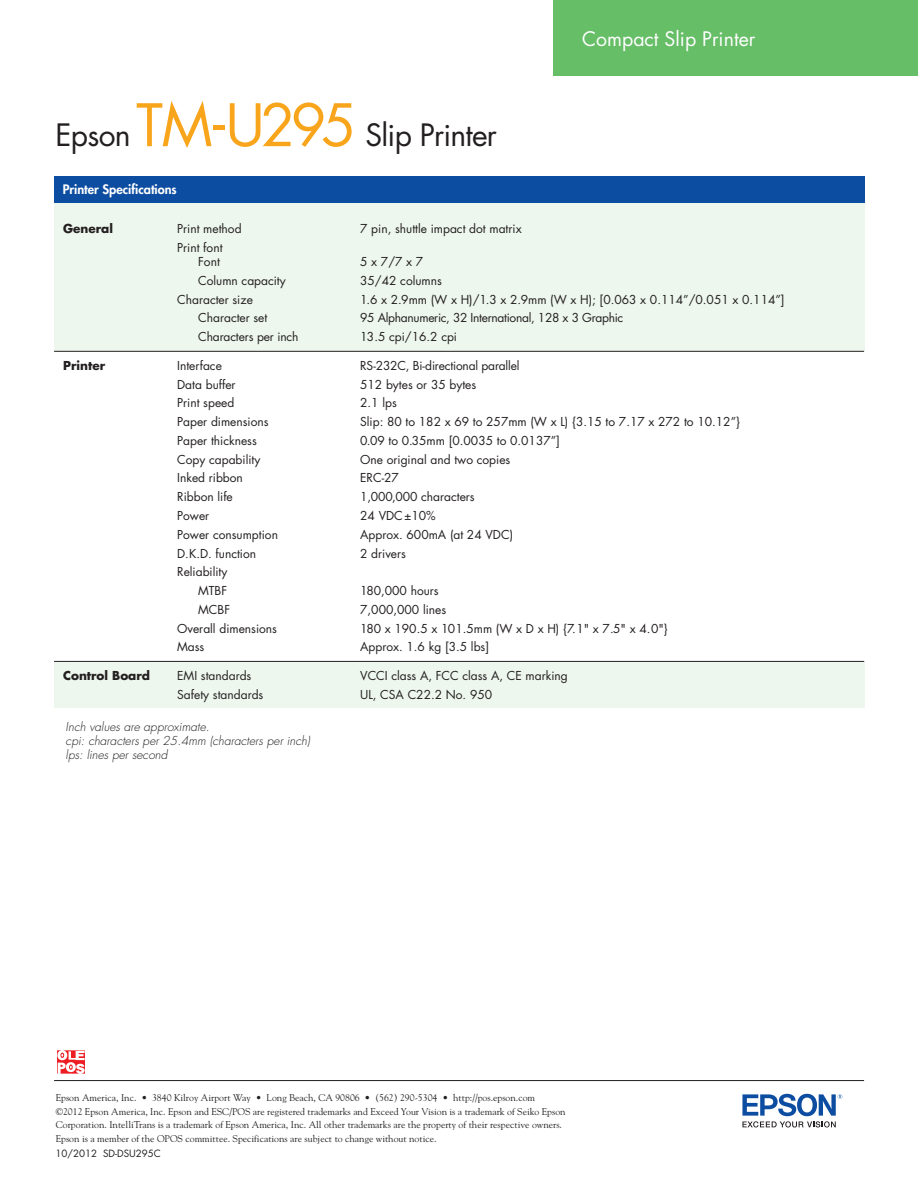
<style>
.page{position:relative;width:918px;height:1188px;background:#fff}
.page>*{position:absolute;margin:0;border:0;box-sizing:border-box;transform-origin:0 0}
.t1{font:30px "Futura";letter-spacing:-.025em;color:#231f20}
.t2{font:19.5px "Futura";color:#fff}
.t3{font:800 12.75px "Futura";color:#fff}
.t4{font:12px/14.2px "Futura";color:#231f20;text-align:right}
.t5{font:italic 300 12px/14.2px "Futura";color:#231f20}
.t6{font:12px "Futura";letter-spacing:-.025em;color:#231f20}
.t7{font:700 12px "Futura";color:#231f20}
.t8{font:9.75px/13.5px "Goudy";color:#231f20}
.t9{font:9.75px "Futura";color:#231f20}
.s1{font-size:57px;color:#f9a51b}
</style>
<div class="page">
<div style="left:554px;top:0;width:364px;height:76px;background:#66be67"></div>
<div style="left:54px;top:203px;width:810px;height:148px;background:#edf7ed"></div>
<div style="left:54px;top:661px;width:810px;height:47px;background:#edf7ed"></div>
<div style="left:54px;top:176px;width:810px;height:27px;background:#0d4da1"></div>
<hr style="left:54px;top:351px;width:810px;height:1px;background:#231f20">
<hr style="left:54px;top:661px;width:810px;height:1px;background:#231f20">
<hr style="left:54px;top:1080px;width:810px;height:1px;background:#231f20">
<svg style="left:57px;top:1050px;width:28px;height:24px"></svg>
<svg style="left:742px;top:1094px;width:100px;height:33px"></svg>
<h1 class="t1" style="left:56px;top:115px;width:443px">Epson <span class="s1">TM</span><sup>-</sup><span class="s1">U295</span> Slip Printer</h1>
<p class="t3" style="left:63px;top:181px;width:116px">Printer Specifications</p>
<p class="t7" style="left:63px;top:220px;width:51px">General</p>
<p class="t4" style="left:177px;top:221px;width:66px">Print method</p>
<p class="t4" style="left:360px;top:221px;width:163px">7 pin, shuttle impact dot matrix</p>
<p class="t4" style="left:177px;top:240px;width:47px">Print font<br>Font</p>
<p class="t4" style="left:360px;top:254px;width:65px">5x7/7x7</p>
<h2 class="t2" style="left:582px;top:25px;width:175px">Compact Slip Printer</h2>
<p class="t4" style="left:198px;top:273px;width:89px">Column capacity</p>
<p class="t4" style="left:360px;top:273px;width:83px">35/42 columns</p>
<p class="t4" style="left:177px;top:292px;width:77px">Character size</p>
<p class="t4" style="left:360px;top:292px;width:426px">1.6 x 2.9mm (W x H)/1.3 x 2.9mm (W x H); [0.063 x 0.114”/0.051 x 0.114”]</p>
<p class="t4" style="left:198px;top:311px;width:71px">Character set</p>
<p class="t6" style="left:360px;top:310px;width:265px">95 Alphanumeric, 32 International, 128 x 3 Graphic</p>
<p class="t4" style="left:198px;top:330px;width:102px">Characters per inch</p>
<p class="t4" style="left:360px;top:330px;width:98px">13.5 cpi/16.2 cpi</p>
<p class="t7" style="left:63px;top:357px;width:44px">Printer</p>
<p class="t4" style="left:177px;top:358px;width:46px">Interface</p>
<p class="t4" style="left:360px;top:358px;width:161px">RS-232C, Bi-directional parallel</p>
<p class="t4" style="left:177px;top:377px;width:60px">Data buffer</p>
<p class="t4" style="left:360px;top:377px;width:118px">512 bytes or 35 bytes</p>
<p class="t4" style="left:177px;top:396px;width:59px">Print speed</p>
<p class="t4" style="left:360px;top:396px;width:38px">2.1 lps</p>
<p class="t4" style="left:177px;top:414px;width:93px">Paper dimensions</p>
<p class="t4" style="left:360px;top:414px;width:381px">Slip: 80 to 182 x 69 to 257mm (W x L) {3.15 to 7.17 x 272 to 10.12”}</p>
<p class="t4" style="left:177px;top:433px;width:81px">Paper thickness</p>
<p class="t4" style="left:360px;top:433px;width:201px">0.09 to 0.35mm [0.0035 to 0.0137”]</p>
<p class="t4" style="left:177px;top:452px;width:85px">Copy capability</p>
<p class="t4" style="left:360px;top:452px;width:152px">One original and two copies</p>
<p class="t4" style="left:177px;top:471px;width:67px">Inked ribbon</p>
<p class="t4" style="left:360px;top:471px;width:40px">ERC-27</p>
<p class="t4" style="left:177px;top:490px;width:57px">Ribbon life</p>
<p class="t4" style="left:360px;top:490px;width:116px">1,000,000 characters</p>
<p class="t4" style="left:177px;top:508px;width:34px">Power</p>
<p class="t4" style="left:360px;top:508px;width:77px">24 VDC±10%</p>
<p class="t4" style="left:177px;top:527px;width:102px">Power consumption</p>
<p class="t4" style="left:360px;top:527px;width:154px">Approx. 600mA (at 24 VDC)</p>
<p class="t4" style="left:177px;top:546px;width:80px">D.K.D. function</p>
<p class="t4" style="left:360px;top:546px;width:47px">2 drivers</p>
<p class="t4" style="left:177px;top:562px;width:52px;line-height:18.8px">Reliability<br>MTBF</p>
<p class="t4" style="left:360px;top:583px;width:80px">180,000 hours</p>
<p class="t4" style="left:198px;top:602px;width:33px">MCBF</p>
<p class="t4" style="left:360px;top:602px;width:88px">7,000,000 lines</p>
<p class="t4" style="left:177px;top:621px;width:101px">Overall dimensions</p>
<p class="t4" style="left:360px;top:621px;width:309px">180 x 190.5 x 101.5mm (W x D x H) {7.1" x 7.5" x 4.0"}</p>
<p class="t4" style="left:177px;top:640px;width:29px">Mass</p>
<p class="t4" style="left:360px;top:640px;width:131px">Approx. 1.6 kg [3.5 lbs]</p>
<p class="t7" style="left:63px;top:667px;width:88px">Control Board</p>
<p class="t4" style="left:177px;top:668px;width:76px">EMI standards</p>
<p class="t4" style="left:360px;top:668px;width:209px">VCCI class A, FCC class A, CE marking</p>
<p class="t4" style="left:177px;top:687px;width:88px">Safety standards</p>
<p class="t4" style="left:360px;top:687px;width:133px">UL, CSA C22.2 No. 950</p>
<p class="t5" style="left:66px;top:720px;width:246px">Inch values are approximate.<br>cpi: characters per 25.4mm (characters per inch) lps: lines per second</p>
<p class="t8" style="left:56px;top:1091px;width:511px">Epson America, Inc. • 3840 Kilroy Airport Way • Long Beach, CA 90806 • (562) 290-5304 • http://pos.epson.com<br>©2012 Epson America, Inc. Epson and ESC/POS are registered trademarks and Exceed Your Vision is a trademark of Seiko Epson Corporation. IntelliTrans is a trademark of Epson America, Inc. All other trademarks are the property of their respective owners.<br>Epson is a member of the OPOS committee. Specifications are subject to change without notice.</p>
<p class="t9" style="left:56px;top:1146px;width:107px">10/2012 SD-DSU295C</p>
</div>
